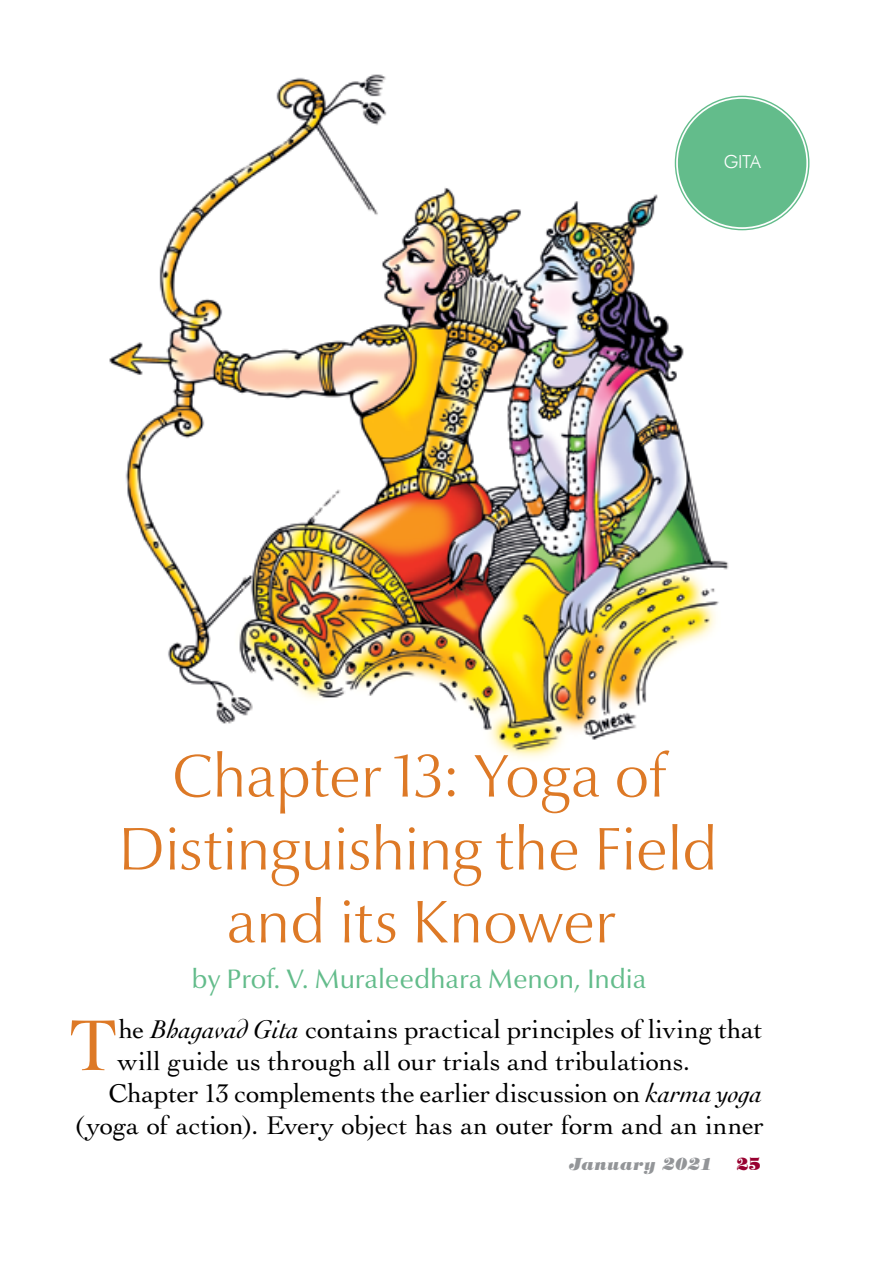
<style>
.page{position:relative;width:881px;height:1276px;background:#fff}
.page>*{position:absolute;margin:0;border:0;box-sizing:border-box;transform-origin:0 0}
.t1{font:75.83px "Cochin";color:#dd7926}
.t2{font:300 60.75px/72.9px "Optima Nova LT";letter-spacing:-.01em;color:#dd7926;text-align:center}
.t3{font:27px "Cochin";letter-spacing:-.005em;color:#000}
.t4{font:27px "Optima Nova LT";letter-spacing:-.005em;color:#63bc8b}
.t5{font:300 18px "Futura BT";color:#fff}
.t6{font:italic 800 16.88px "Tiffany";letter-spacing:.015em;color:#939598}
.t7{font:800 16.88px "Tiffany IT Cby BT";color:#980030}
.s1{font-style:italic}
</style>
<div class="page">
<img style="left:109px;top:74px;width:653px;height:665px">
<div style="left:677px;top:99px;width:129px;height:128px;background:#63bc8b;border-radius:50%"></div>
<p class="t5" style="left:723px;top:151px;width:38px">GITA</p>
<h2 class="t2" style="left:118px;top:741px;width:601px">Chapter 13: Yoga of<br>Distinguishing the Field and its Knower</h2>
<p class="t4" style="left:191px;top:963px;width:456px">by Prof. V. Muraleedhara Menon, India</p>
<h1 class="t1" style="left:69px;top:1002px;width:51px">T</h1>
<p class="t3" style="left:119px;top:1013px;width:645px">he <span class="s1">Bhagavad Gita</span> contains practical principles of living that</p>
<p class="t3" style="left:118px;top:1045px;width:573px">will guide us through all our trials and tribulations.</p>
<p class="t3" style="left:108px;top:1077px;width:655px">Chapter 13 complements the earlier discussion on <span class="s1">karma yoga</span></p>
<p class="t3" style="left:74px;top:1109px;width:690px">(yoga of action). Every object has an outer form and an inner</p>
<p class="t6" style="left:568px;top:1153px;width:145px">January 2021</p>
<p class="t7" style="left:736px;top:1154px;width:26px">25</p>
</div>
